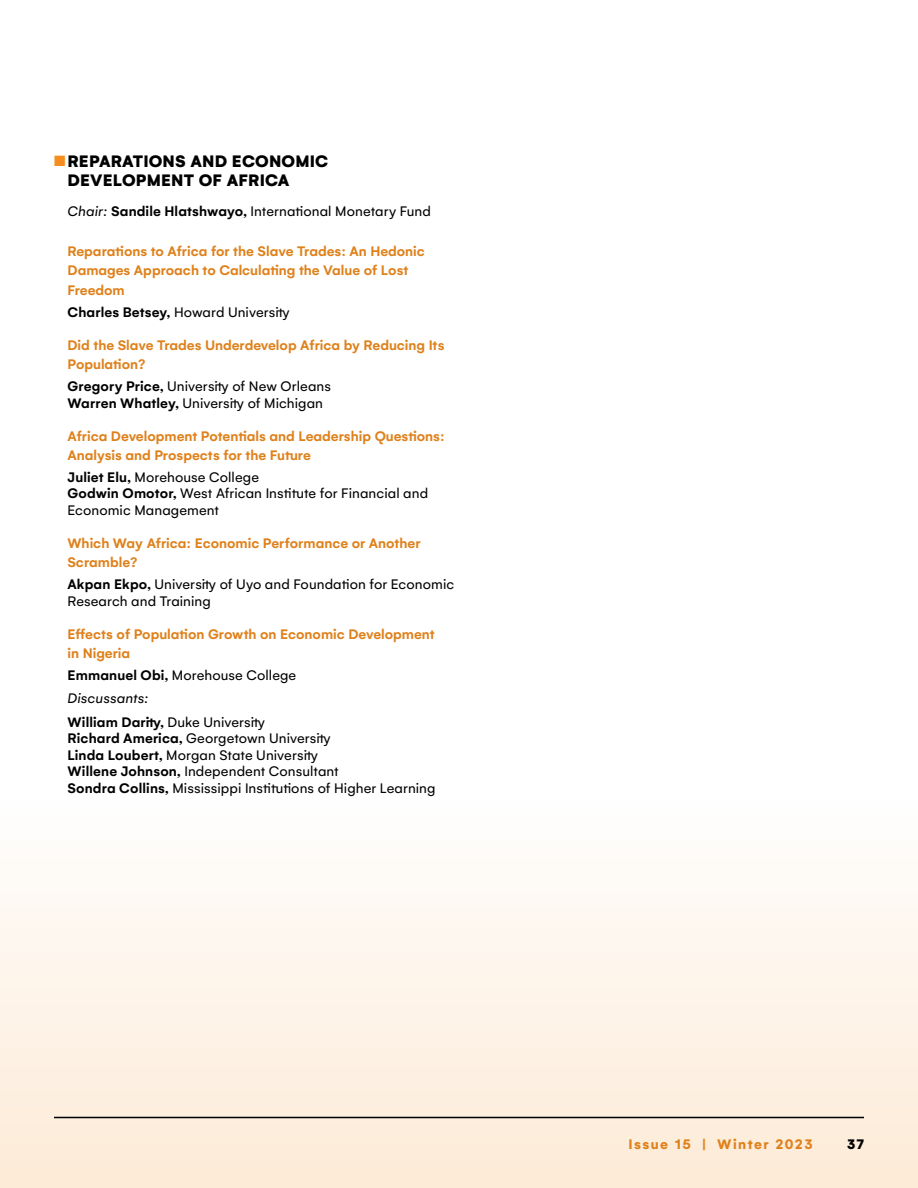
<style>
.page{position:relative;width:918px;height:1188px;background:#fff}
.page>*{position:absolute;margin:0;border:0;box-sizing:border-box;transform-origin:0 0}
.t1{font:900 18px/18.6px "Gelion";letter-spacing:.01em;color:#000}
.t2{font:15px/16.5px "Gelion";letter-spacing:.005em;color:#000}
.t3{font:600 15px/19.5px "Gelion";color:#df811b}
.t4{font:700 15px "Gelion";letter-spacing:.1em;color:#df811b}
.t5{font:900 15px "Gelion";color:#000}
.s1{color:#f68e1f}
.s2{font-style:italic}
.s3{font-weight:600}
</style>
<div class="page">
<div style="left:0;top:712px;width:918px;height:476px;background:linear-gradient(to bottom,#fff,#fbe9d6)"></div>
<hr style="left:54px;top:1117px;width:810px;height:1px;background:#000">
<p class="t1" style="left:68px;top:152px;width:262px;text-indent:-14px"><span class="s1">■</span>REPARATIONS AND ECONOMIC<br>DEVELOPMENT OF AFRICA</p>
<p class="t2" style="left:68px;top:203px;width:365px"><span class="s2">Chair:</span> <span class="s3">Sandile Hlatshwayo,</span> International Monetary Fund</p>
<p class="t3" style="left:67px;top:241px;width:359px">Reparations to Africa for the Slave Trades: An Hedonic<br>Damages Approach to Calculating the Value of Lost<br>Freedom</p>
<p class="t2" style="left:67px;top:303px;width:224px"><span class="s3">Charles Betsey,</span> Howard University</p>
<p class="t3" style="left:67px;top:335px;width:379px">Did the Slave Trades Underdevelop Africa by Reducing Its<br>Population?</p>
<p class="t2" style="left:67px;top:378px;width:265px"><span class="s3">Gregory Price,</span> University of New Orleans<br><span class="s3">Warren Whatley,</span> University of Michigan</p>
<p class="t3" style="left:67px;top:426px;width:379px">Africa Development Potentials and Leadership Questions:<br>Analysis and Prospects for the Future</p>
<p class="t2" style="left:67px;top:469px;width:362px"><span class="s3">Juliet Elu,</span> Morehouse College<br><span class="s3">Godwin Omotor,</span> West African Institute for Financial and<br>Economic Management</p>
<p class="t3" style="left:67px;top:533px;width:355px">Which Way Africa: Economic Performance or Another<br>Scramble?</p>
<p class="t2" style="left:67px;top:576px;width:388px"><span class="s3">Akpan Ekpo,</span> University of Uyo and Foundation for Economic<br>Research and Training</p>
<p class="t3" style="left:67px;top:624px;width:369px">Effects of Population Growth on Economic Development in Nigeria</p>
<p class="t2" style="left:67px;top:664px;width:230px;line-height:23.2px"><span class="s3">Emmanuel Obi,</span> Morehouse College<br><span class="s2">Discussants:<br></span><span class="s3">William Darity,</span> Duke University</p>
<p class="t2" style="left:67px;top:730px;width:370px"><span class="s3">Richard America,</span> Georgetown University<br><span class="s3">Linda Loubert,</span> Morgan State University<br><span class="s3">Willene Johnson,</span> Independent Consultant<br><span class="s3">Sondra Collins,</span> Mississippi Institutions of Higher Learning</p>
<p class="t4" style="left:629px;top:1135px;width:186px">Issue 15 | Winter 2023</p>
<p class="t5" style="left:847px;top:1135px;width:18px">37</p>
</div>
